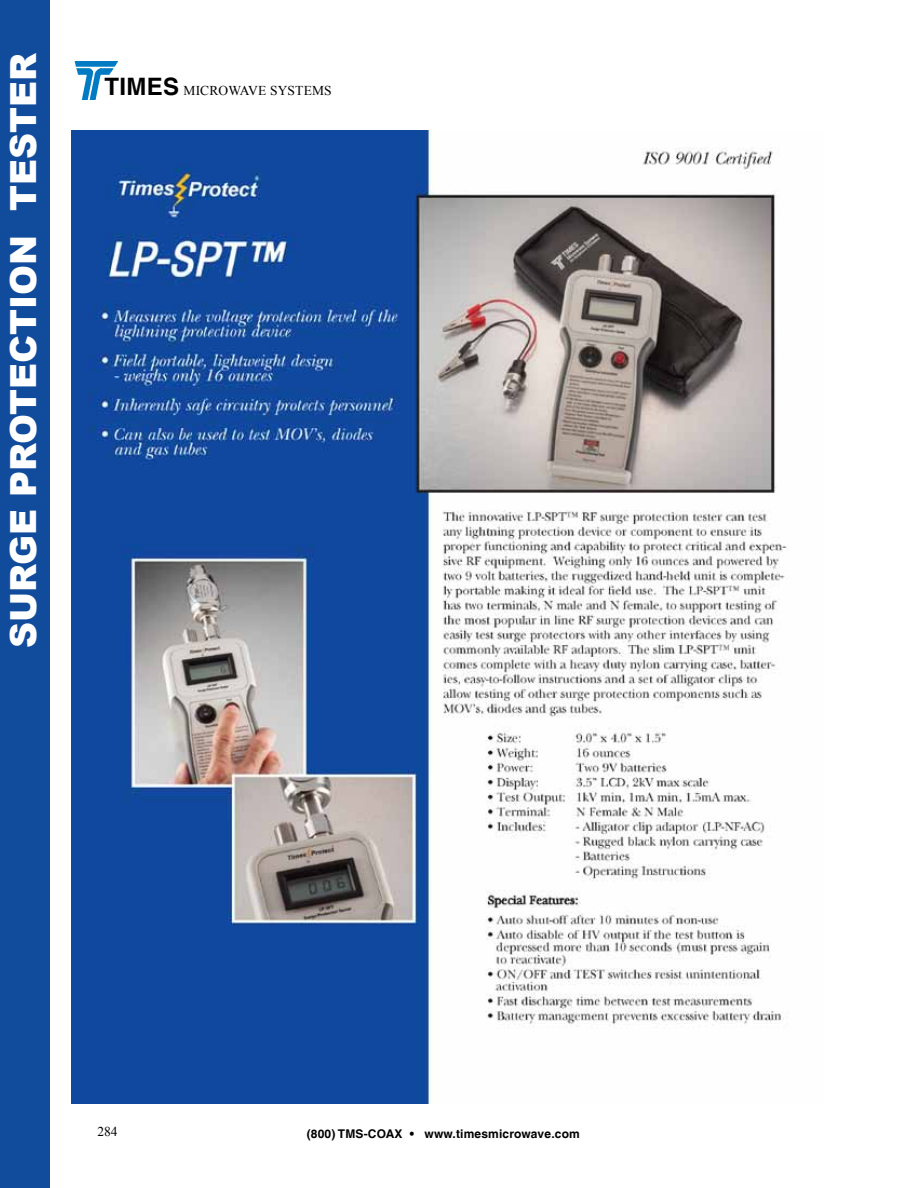
<style>
.page{position:relative;width:918px;height:1188px;background:#fff}
.page>*{position:absolute;margin:0;border:0;box-sizing:border-box;transform-origin:0 0}
.t1{font:900 36px "Arial";color:#fff}
.t2{font:13.5px "Times New Roman";letter-spacing:.01em;color:#000}
.t3{font:700 12px "Helvetica LT";letter-spacing:.015em;color:#000}
.s1{font-family:"Helvetica LT";font-weight:700;font-size:24px}
</style>
<div class="page">
<img style="left:75px;top:61px;width:43px;height:39px">
<img style="left:71px;top:131px;width:716px;height:973px">
<div style="left:0;top:0;width:50px;height:1188px;background:#114b9c"></div>
<h1 class="t1" style="left:-3px;top:648px;width:597px;rotate:-90deg">SURGE PROTECTION TESTER</h1>
<p class="t2" style="left:105px;top:81px;width:229px"><span class="s1">TIMES</span> MICROWAVE SYSTEMS</p>
<p class="t2" style="left:97px;top:1123px;width:22px">284</p>
<p class="t3" style="left:307px;top:1127px;width:275px">(800) TMS-COAX • www.timesmicrowave.com</p>
</div>
